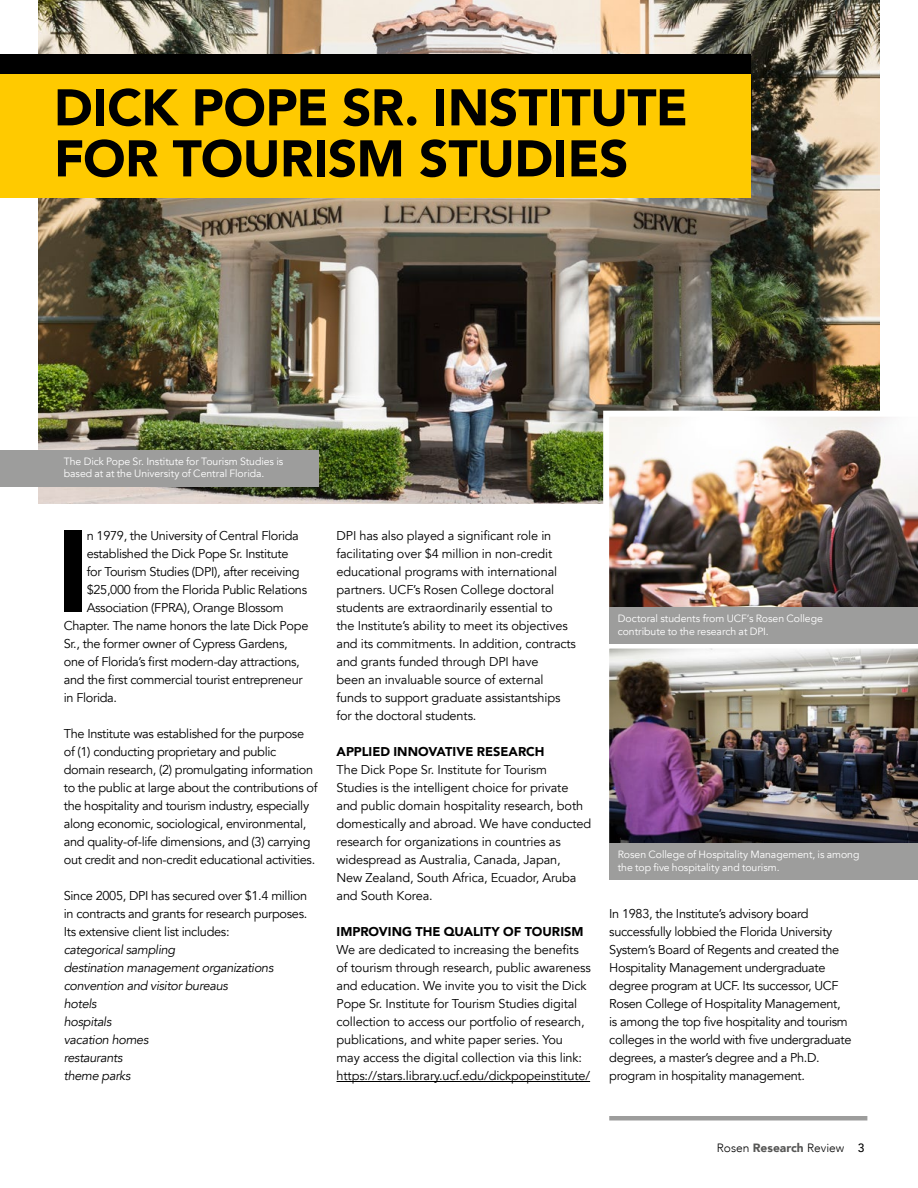
<style>
.page{position:relative;width:918px;height:1188px;background:#fff}
.page>*{position:absolute;margin:0;border:0;box-sizing:border-box;transform-origin:0 0}
.t1{font:900 114.45px "Avenir";color:#000}
.t2{font:900 51px/51px "Avenir";letter-spacing:-.01em;color:#000}
.t3{font:12.75px/18px "Avenir";letter-spacing:-.025em;color:#000}
.t4{font:italic 12.75px/18px "Avenir";letter-spacing:-.025em;color:#000}
.t5{font:900 12.75px "Avenir";color:#000}
.t6{font:300 12px "Avenir";color:#000}
.t7{font:10.5px/12.8px "Avenir";letter-spacing:-.005em;color:#fff}
.s1{font-weight:900;color:#575756}
.s2{font-weight:500}
</style>
<div class="page">
<hr style="left:609px;top:1116px;width:258px;height:4px;background:#9d9d9c">
<img style="left:39px;top:0;width:840px;height:504px">
<img style="left:600px;top:408px;width:318px;height:199px">
<img style="left:609px;top:643px;width:309px;height:201px">
<div style="left:0;top:65px;width:750px;height:133px;background:#ffca00"></div>
<div style="left:0;top:54px;width:750px;height:20px;background:#000"></div>
<hr style="left:337px;top:1081px;width:253px;height:1px;background:#000">
<div style="left:609px;top:607px;width:309px;height:36px;background:#9d9d9c"></div>
<div style="left:0;top:450px;width:319px;height:36px;background:#9d9d9c"></div>
<div style="left:609px;top:844px;width:309px;height:36px;background:#9d9d9c"></div>
<h2 class="t2" style="left:54px;top:81px;width:635px">DICK POPE SR. INSTITUTE<br>FOR TOURISM STUDIES</h2>
<p class="t7" style="left:64px;top:455px;width:221px">The Dick Pope Sr. Institute for Tourism Studies is based at at the University of Central Florida.</p>
<h1 class="t1" style="left:56px;top:474px;width:35px">I</h1>
<p class="t3" style="left:87px;top:527px;width:214px">n 1979, the University of Central Florida</p>
<p class="t3" style="left:87px;top:545px;width:203px">established the Dick Pope Sr. Institute</p>
<p class="t3" style="left:87px;top:563px;width:214px">for Tourism Studies (DPI), after receiving</p>
<p class="t3" style="left:87px;top:581px;width:222px">$25,000 from the Florida Public Relations</p>
<p class="t3" style="left:87px;top:599px;width:198px">Association (FPRA), Orange Blossom</p>
<p class="t3" style="left:64px;top:617px;width:246px">Chapter. The name honors the late Dick Pope</p>
<p class="t3" style="left:64px;top:635px;width:225px">Sr., the former owner of Cypress Gardens,</p>
<p class="t3" style="left:64px;top:653px;width:238px">one of Florida’s first modern-day attractions,</p>
<p class="t3" style="left:64px;top:671px;width:240px">and the first commercial tourist entrepreneur</p>
<p class="t3" style="left:64px;top:689px;width:55px">in Florida.</p>
<p class="t3" style="left:64px;top:725px;width:255px">The Institute was established for the purpose of (1) conducting proprietary and public domain research, (2) promulgating information to the public at large about the contributions of the hospitality and tourism industry, especially along economic, sociological, environmental, and quality-of-life dimensions, and (3) carrying out credit and non-credit educational activities.</p>
<p class="t3" style="left:64px;top:887px;width:245px;text-align:justify">Since 2005, DPI has secured over $1.4 million in contracts and grants for research purposes.<br>Its extensive client list includes:</p>
<p class="t4" style="left:64px;top:941px;width:211px">categorical sampling<br>destination management organizations convention and visitor bureaus<br>hotels<br>hospitals<br>vacation homes<br>restaurants<br>theme parks</p>
<p class="t3" style="left:337px;top:527px;width:241px">DPI has also played a significant role in facilitating over $4 million in non-credit educational programs with international partners. UCF’s Rosen College doctoral students are extraordinarily essential to<br>the Institute’s ability to meet its objectives and its commitments. In addition, contracts and grants funded through DPI have<br>been an invaluable source of external funds to support graduate assistantships for the doctoral students.</p>
<p class="t5" style="left:337px;top:741px;width:210px">APPLIED INNOVATIVE RESEARCH</p>
<p class="t3" style="left:337px;top:761px;width:256px">The Dick Pope Sr. Institute for Tourism Studies is the intelligent choice for private and public domain hospitality research, both domestically and abroad. We have conducted research for organizations in countries as widespread as Australia, Canada, Japan,<br>New Zealand, South Africa, Ecuador, Aruba and South Korea.</p>
<p class="t5" style="left:337px;top:921px;width:249px">IMPROVING THE QUALITY OF TOURISM</p>
<p class="t3" style="left:337px;top:941px;width:256px">We are dedicated to increasing the benefits of tourism through research, public awareness and education. We invite you to visit the Dick Pope Sr. Institute for Tourism Studies digital collection to access our portfolio of research, publications, and white paper series. You<br>may access the digital collection via this link: https://stars.library.ucf.edu/dickpopeinstitute/</p>
<p class="t7" style="left:618px;top:612px;width:207px">Doctoral students from UCF’s Rosen College contribute to the research at DPI.</p>
<p class="t7" style="left:618px;top:848px;width:243px">Rosen College of Hospitality Management, is among the top five hospitality and tourism.</p>
<p class="t3" style="left:609px;top:905px;width:244px">In 1983, the Institute’s advisory board successfully lobbied the Florida University System’s Board of Regents and created the Hospitality Management undergraduate degree program at UCF. Its successor, UCF Rosen College of Hospitality Management, is among the top five hospitality and tourism colleges in the world with five undergraduate degrees, a master’s degree and a Ph.D. program in hospitality management.</p>
<p class="t6" style="left:717px;top:1141px;width:149px">Rosen <span class="s1">Research</span> Review <span class="s2">3</span></p>
</div>
